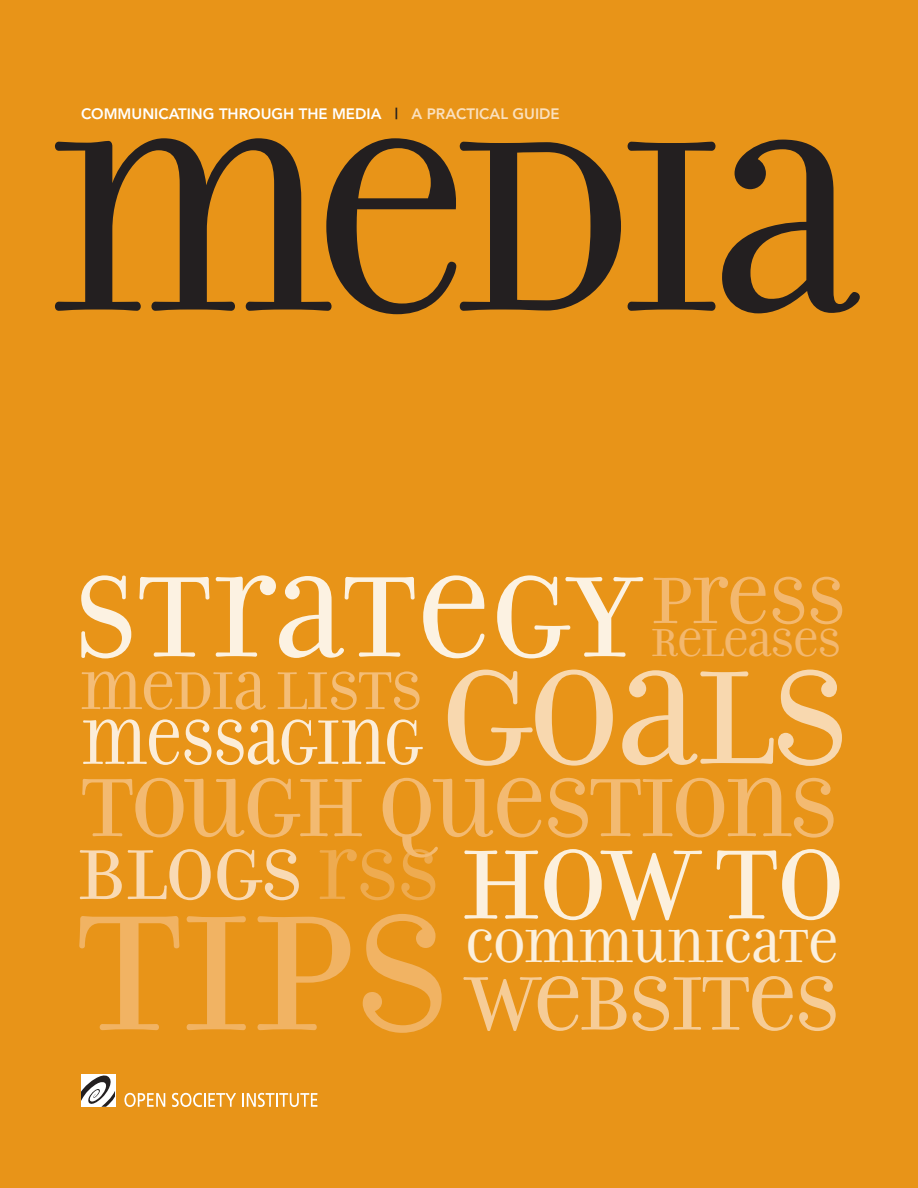
<style>
.page{position:relative;width:918px;height:1188px;background:#e89418}
.page>*{position:absolute;margin:0;border:0;box-sizing:border-box;transform-origin:0 0}
.t1{font:261px "Filosofia Unicase";letter-spacing:-.075em;color:#231f20}
.t2{font:175.95px "Filosofia Unicase";color:#f1b363}
.t3{font:142.5px "Filosofia Unicase";letter-spacing:-.02em;color:#f8d8af}
.t4{font:123px "Filosofia Unicase";color:#fcf2e2}
.t5{font:105.45px "Filosofia Unicase";color:#fcf0dd}
.t6{font:88.5px "Filosofia Unicase";letter-spacing:-.03em;color:#f3ba71}
.t7{font:81.45px "Filosofia Unicase";letter-spacing:-.03em;color:#f6cc96}
.t8{font:75.75px "Filosofia Unicase";letter-spacing:-.01em;color:#f9dab4}
.t9{font:70.5px "Filosofia Unicase";letter-spacing:-.02em;color:#f3b86f}
.t10{font:67.5px "Filosofia Unicase";letter-spacing:-.015em;color:#fcedd8;scale:.89 1}
.t11{font:57px "Filosofia Unicase";letter-spacing:-.02em;color:#f4bd77}
.t12{font:49.8px "Filosofia Unicase";letter-spacing:-.01em;color:#fcf0dd}
.t13{font:42px "Filosofia Unicase";letter-spacing:-.02em;color:#f3b86f}
.t14{font:800 15px "Avenir";color:#fff}
.s1{color:#231f20}
.s2{color:#fae0be}
.s3{color:#eeab50}
</style>
<div class="page">
<div style="left:81px;top:1074px;width:35px;height:33px;background:#fff"></div>
<svg style="left:81px;top:1075px;width:34px;height:32px"></svg>
<svg style="left:124px;top:1093px;width:41px;height:14px"></svg>
<svg style="left:172px;top:1093px;width:64px;height:14px"></svg>
<svg style="left:242px;top:1093px;width:75px;height:14px"></svg>
<p class="t14" style="left:81px;top:105px;width:480px">COMMUNICATING THROUGH THE M EDIA <span class="s1">|</span> <span class="s2">A PRACTICAL GUIDE</span></p>
<p class="t1" style="left:45px;top:72px;width:817px">MEDIA</p>
<p class="t4" style="left:74px;top:544px;width:565px">STRATEGY</p>
<p class="t9" style="left:651px;top:559px;width:196px">PRESS</p>
<p class="t13" style="left:651px;top:618px;width:192px">RELEASES</p>
<p class="t3" style="left:441px;top:633px;width:409px">GOALS</p>
<p class="t11" style="left:80px;top:657px;width:344px">MEDIA LISTS</p>
<p class="t10" style="left:81px;top:702px;width:385px">MESSAGING</p>
<p class="t6" style="left:81px;top:755px;width:758px">TOUGH QUESTIONS</p>
<p class="t5" style="left:460px;top:822px;width:386px">HOW TO</p>
<p class="t12" style="left:465px;top:917px;width:375px">COMMUNICATE</p>
<p class="t8" style="left:77px;top:830px;width:364px">BLOGS <span class="s3">RSS</span></p>
<p class="t2" style="left:77px;top:869px;width:374px">TIPS</p>
<p class="t7" style="left:467px;top:955px;width:374px">WEBSITES</p>
</div>
